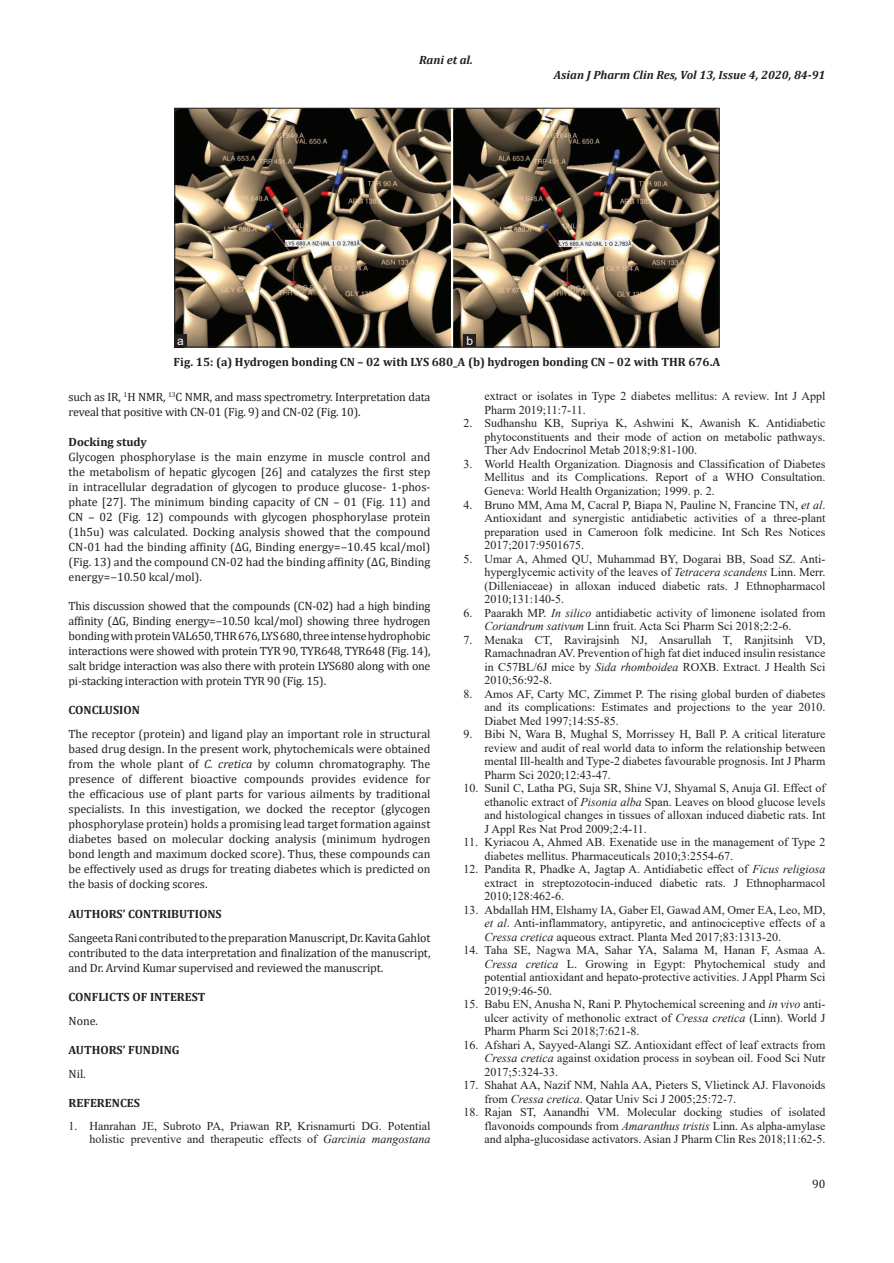
<style>
.page{position:relative;width:894px;height:1263px;background:#fff}
.page>*{position:absolute;margin:0;border:0;box-sizing:border-box;transform-origin:0 0}
.REF{font:12px/13.5px "Times New Roman";color:#231f20;text-align:justify}
.TX{font:12px/15px "Cambria";letter-spacing:-.015em;color:#231f20;text-align:justify}
.FGC{font:700 12px "Cambria";color:#231f20}
.t1{font:italic 700 12px "Cambria";color:#231f20}
.LABEL{font:12px "Arial";color:#fff}
.s1{font-style:italic}
</style>
<div class="page">
<img style="left:176px;top:110px;width:541px;height:235px">
<div style="left:174px;top:108px;width:545px;height:239px;border:1px solid #231f20"></div>
<div style="left:463px;top:334px;width:13px;height:13px;background:#231f20"></div>
<div style="left:174px;top:334px;width:13px;height:13px;background:#231f20"></div>
<p class="t1" style="left:419px;top:51px;width:55px">Rani et al.</p>
<p class="t1" style="left:553px;top:66px;width:273px">Asian J Pharm Clin Res, Vol 13, Issue 4, 2020, 84-91</p>
<p class="LABEL" style="left:177px;top:332px;width:8px">a</p>
<p class="LABEL" style="left:466px;top:332px;width:8px">b</p>
<p class="FGC" style="left:173px;top:353px;width:548px">Fig. 15: (a) Hydrogen bonding CN – 02 with LYS 680_A (b) hydrogen bonding CN – 02 with THR 676.A</p>
<p class="TX" style="left:68px;top:390px;width:363px">such as IR, <sup>1</sup>H NMR, <sup>13</sup>C NMR, and mass spectrometry. Interpretation data reveal that positive with CN-01 (Fig. 9) and CN-02 (Fig. 10).</p>
<h2 class="FGC" style="left:68px;top:433px;width:80px">Docking study</h2>
<p class="TX" style="left:68px;top:449px;width:363px">Glycogen phosphorylase is the main enzyme in muscle control and the metabolism of hepatic glycogen [26] and catalyzes the first step in intracellular degradation of glycogen to produce glucose- 1-phos&shy;phate [27]. The minimum binding capacity of CN – 01 (Fig. 11) and CN – 02 (Fig. 12) compounds with glycogen phosphorylase protein (1h5u) was calculated. Docking analysis showed that the compound CN-01 had the binding affinity (ΔG, Binding energy=‒10.45 kcal/mol) (Fig. 13) and the compound CN-02 had the binding affinity (ΔG, Binding energy=‒10.50 kcal/mol).</p>
<p class="TX" style="left:68px;top:598px;width:363px">This discussion showed that the compounds (CN-02) had a high binding affinity (ΔG, Binding energy=‒10.50 kcal/mol) showing three hydrogen bonding with protein VAL650, THR 676, LYS 680, three intense hydrophobic interactions were showed with protein TYR 90, TYR648, TYR648 (Fig. 14), salt bridge interaction was also there with protein LYS680 along with one pi-stacking interaction with protein TYR 90 (Fig. 15).</p>
<h1 class="FGC" style="left:68px;top:701px;width:73px">CONCLUSION</h1>
<p class="TX" style="left:68px;top:726px;width:363px">The receptor (protein) and ligand play an important role in structural based drug design. In the present work, phytochemicals were obtained from the whole plant of <span class="s1">C. cretica</span> by column chromatography. The presence of different bioactive compounds provides evidence for the efficacious use of plant parts for various ailments by traditional specialists. In this investigation, we docked the receptor (glycogen phosphorylase protein) holds a promising lead target formation against diabetes based on molecular docking analysis (minimum hydrogen bond length and maximum docked score). Thus, these compounds can be effectively used as drugs for treating diabetes which is predicted on the basis of docking scores.</p>
<h1 class="FGC" style="left:68px;top:905px;width:155px">AUTHORS’ CONTRIBUTIONS</h1>
<p class="TX" style="left:68px;top:930px;width:363px">Sangeeta Rani contributed to the preparation Manuscript, Dr.Kavita Gahlot contributed to the data interpretation and finalization of the manuscript, and Dr. Arvind Kumar supervised and reviewed the manuscript.</p>
<h1 class="FGC" style="left:68px;top:988px;width:138px">CONFLICTS OF INTEREST</h1>
<p class="TX" style="left:68px;top:1013px;width:31px">None.</p>
<h1 class="FGC" style="left:68px;top:1041px;width:113px">AUTHORS’ FUNDING</h1>
<p class="TX" style="left:68px;top:1066px;width:19px">Nil.</p>
<h1 class="FGC" style="left:68px;top:1094px;width:73px">REFERENCES</h1>
<p class="REF" style="left:68px;top:1118px;width:363px;text-align:right">1. Hanrahan JE, Subroto PA, Priawan RP, Krisnamurti DG. Potential holistic preventive and therapeutic effects of <span class="s1">Garcinia mangostana</span></p>
<p class="REF" style="left:484px;top:389px;width:342px">extract or isolates in Type 2 diabetes mellitus: A review. Int J Appl<br>Pharm 2019;11:7-11.</p>
<p class="REF" style="left:484px;top:416px;width:342px;text-indent:-21px">2. Sudhanshu KB, Supriya K, Ashwini K, Awanish K. Antidiabetic phytoconstituents and their mode of action on metabolic pathways.<br>Ther Adv Endocrinol Metab 2018;9:81-100.</p>
<p class="REF" style="left:484px;top:457px;width:342px;text-indent:-21px">3. World Health Organization. Diagnosis and Classification of Diabetes Mellitus and its Complications. Report of a WHO Consultation.<br>Geneva: World Health Organization; 1999. p. 2.</p>
<p class="REF" style="left:484px;top:497px;width:342px;text-indent:-21px">4. Bruno MM, Ama M, Cacral P, Biapa N, Pauline N, Francine TN, <span class="s1">et al</span>.<br>Antioxidant and synergistic antidiabetic activities of a three-plant preparation used in Cameroon folk medicine. Int Sch Res Notices 2017;2017:9501675.</p>
<p class="REF" style="left:484px;top:551px;width:342px;text-indent:-21px">5. Umar A, Ahmed QU, Muhammad BY, Dogarai BB, Soad SZ. Anti&shy;hyperglycemic activity of the leaves of <span class="s1">Tetracera scandens</span> Linn. Merr. (Dilleniaceae) in alloxan induced diabetic rats. J Ethnopharmacol 2010;131:140-5.</p>
<p class="REF" style="left:484px;top:605px;width:342px;text-indent:-21px">6. Paarakh MP. <span class="s1">In silico</span> antidiabetic activity of limonene isolated from<br><span class="s1">Coriandrum sativum</span> Linn fruit. Acta Sci Pharm Sci 2018;2:2-6.</p>
<p class="REF" style="left:484px;top:632px;width:342px;text-indent:-21px">7. Menaka CT, Ravirajsinh NJ, Ansarullah T, Ranjitsinh VD, Ramachnadran AV. Prevention of high fat diet induced insulin resistance in C57BL/6J mice by <span class="s1">Sida rhomboidea</span> ROXB. Extract. J Health Sci 2010;56:92-8.</p>
<p class="REF" style="left:484px;top:686px;width:342px;text-indent:-21px">8. Amos AF, Carty MC, Zimmet P. The rising global burden of diabetes and its complications: Estimates and projections to the year 2010.<br>Diabet Med 1997;14:S5-85.</p>
<p class="REF" style="left:484px;top:727px;width:342px;text-indent:-21px">9. Bibi N, Wara B, Mughal S, Morrissey H, Ball P. A critical literature review and audit of real world data to inform the relationship between mental Ill-health and Type-2 diabetes favourable prognosis. Int J Pharm Pharm Sci 2020;12:43-47.</p>
<p class="REF" style="left:484px;top:781px;width:342px;text-indent:-21px">10. Sunil C, Latha PG, Suja SR, Shine VJ, Shyamal S, Anuja GI. Effect of ethanolic extract of <span class="s1">Pisonia alba</span> Span. Leaves on blood glucose levels and histological changes in tissues of alloxan induced diabetic rats. Int J Appl Res Nat Prod 2009;2:4-11.</p>
<p class="REF" style="left:484px;top:835px;width:342px;text-indent:-21px">11. Kyriacou A, Ahmed AB. Exenatide use in the management of Type 2 diabetes mellitus. Pharmaceuticals 2010;3:2554-67.</p>
<p class="REF" style="left:484px;top:862px;width:342px;text-indent:-21px">12. Pandita R, Phadke A, Jagtap A. Antidiabetic effect of <span class="s1">Ficus religiosa </span>extract in streptozotocin-induced diabetic rats. J Ethnopharmacol 2010;128:462-6.</p>
<p class="REF" style="left:484px;top:902px;width:342px;text-indent:-21px">13. Abdallah HM, Elshamy IA, Gaber El, Gawad AM, Omer EA, Leo, MD, <span class="s1">et al</span>. Anti-inflammatory, antipyretic, and antinociceptive effects of a <span class="s1">Cressa cretica</span> aqueous extract. Planta Med 2017;83:1313-20.</p>
<p class="REF" style="left:484px;top:943px;width:342px;text-indent:-21px">14. Taha SE, Nagwa MA, Sahar YA, Salama M, Hanan F, Asmaa A.<br><span class="s1">Cressa cretica</span> L. Growing in Egypt: Phytochemical study and potential antioxidant and hepato-protective activities. J Appl Pharm Sci 2019;9:46-50.</p>
<p class="REF" style="left:484px;top:997px;width:342px;text-indent:-21px">15. Babu EN, Anusha N, Rani P. Phytochemical screening and <span class="s1">in vivo</span> anti&shy;ulcer activity of methonolic extract of <span class="s1">Cressa cretica</span> (Linn). World J Pharm Pharm Sci 2018;7:621-8.</p>
<p class="REF" style="left:484px;top:1037px;width:342px;text-indent:-21px">16. Afshari A, Sayyed-Alangi SZ. Antioxidant effect of leaf extracts from <span class="s1">Cressa cretica</span> against oxidation process in soybean oil. Food Sci Nutr 2017;5:324-33.</p>
<p class="REF" style="left:484px;top:1078px;width:342px;text-indent:-21px">17. Shahat AA, Nazif NM, Nahla AA, Pieters S, Vlietinck AJ. Flavonoids from <span class="s1">Cressa cretica</span>. Qatar Univ Sci J 2005;25:72-7.</p>
<p class="REF" style="left:484px;top:1105px;width:342px;text-indent:-21px">18. Rajan ST, Aanandhi VM. Molecular docking studies of isolated flavonoids compounds from <span class="s1">Amaranthus tristis</span> Linn. As alpha-amylase and alpha-glucosidase activators. Asian J Pharm Clin Res 2018;11:62-5.</p>
<p class="TX" style="left:811px;top:1176px;width:15px">90</p>
</div>
